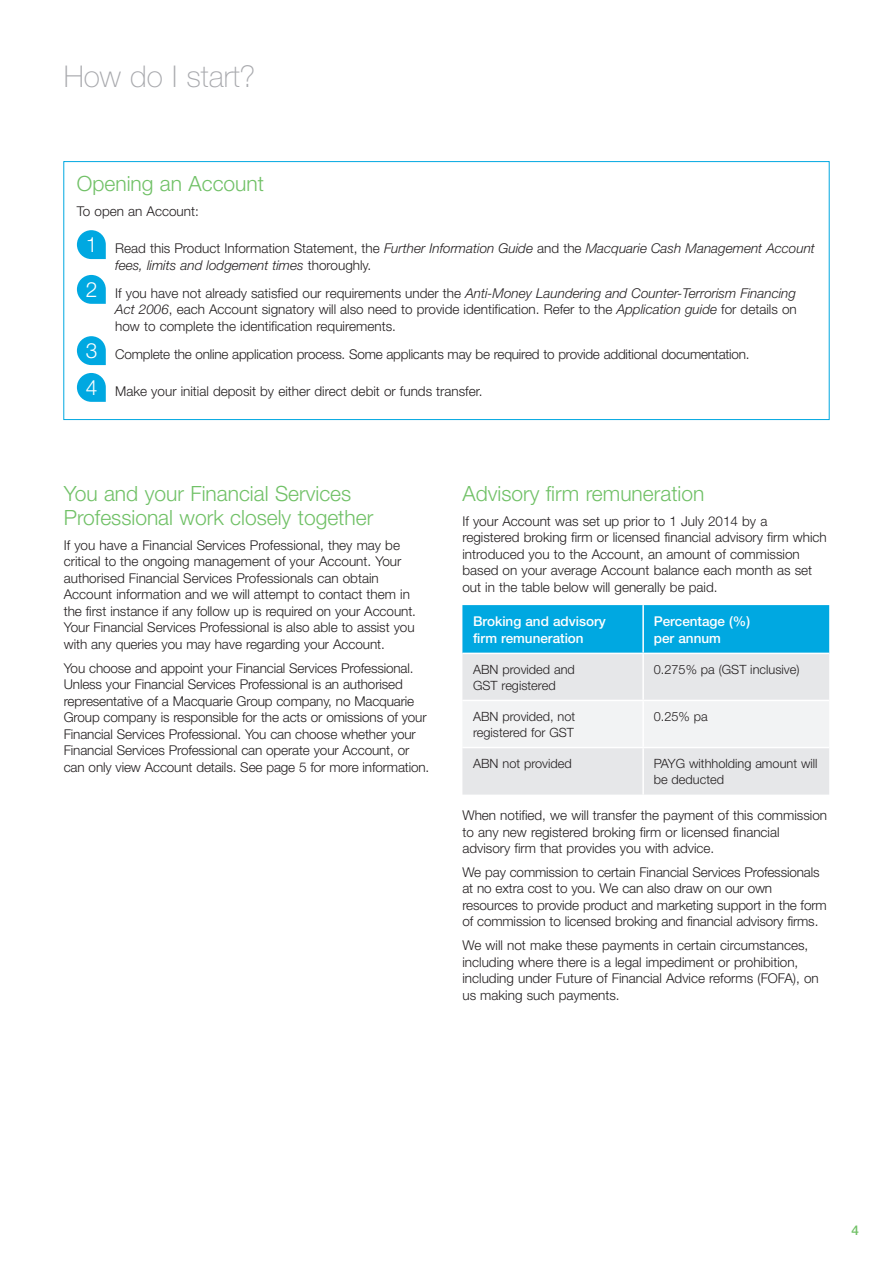
<style>
.page{position:relative;width:893px;height:1263px;background:#fff}
.page>*{position:absolute;margin:0;border:0;box-sizing:border-box;transform-origin:0 0}
.t1{font:100 30px "Helvetica Neue";color:#a8a9ad}
.t2{font:300 21px/24px "Helvetica Neue";color:#71c167}
.t3{font:300 13.5px/16.5px "Helvetica Neue";letter-spacing:-.005em;color:#231f20}
.t4{font:italic 300 13.5px/16.5px "Helvetica Neue";color:#231f20}
.t5{font:500 13.5px/16.5px "Helvetica Neue";color:#fff}
.t6{font:500 13.5px "Helvetica Neue";color:#71c167}
.t7{font:300 12.75px/15.8px "Helvetica Neue";color:#231f20}
.s1{font-style:normal;font-size:21px;color:#fff}
.s2{font-style:normal}
.s3{font-size:21px;color:#fff}
.s4{font-style:italic}
</style>
<div class="page">
<svg style="left:77px;top:230px;width:29px;height:29px"></svg>
<svg style="left:77px;top:275px;width:29px;height:29px"></svg>
<svg style="left:77px;top:336px;width:29px;height:29px"></svg>
<svg style="left:77px;top:373px;width:29px;height:29px"></svg>
<div style="left:63px;top:161px;width:767px;height:259px;border:1px solid #00a8e1"></div>
<div style="left:462px;top:605px;width:367px;height:48px;background:#00a8e1"></div>
<div style="left:462px;top:654px;width:367px;height:141px;background:#e6e7e9"></div>
<div style="left:462px;top:701px;width:367px;height:46px;background:#f2f3f4"></div>
<hr style="left:642px;top:605px;width:2px;height:48px;background:#fff">
<hr style="left:642px;top:654px;width:2px;height:46px;background:#fff">
<hr style="left:462px;top:700px;width:181px;height:1px;background:#fff">
<hr style="left:643px;top:700px;width:186px;height:1px;background:#fff">
<hr style="left:642px;top:701px;width:2px;height:46px;background:#fff">
<hr style="left:462px;top:747px;width:181px;height:1px;background:#fff">
<hr style="left:643px;top:747px;width:186px;height:1px;background:#fff">
<hr style="left:642px;top:748px;width:2px;height:47px;background:#fff">
<h1 class="t1" style="left:64px;top:60px;width:193px">How do I start?</h1>
<h2 class="t2" style="left:77px;top:171px;width:189px">Opening an Account</h2>
<p class="t3" style="left:77px;top:203px;width:123px">To open an Account:</p>
<p class="t4" style="left:115px;top:240px;width:701px;text-indent:-29px"><span class="s1">1</span> <span class="s2">Read this Product Information Statement, the</span> Further Information Guide <span class="s2">and the</span> Macquarie Cash Management Account fees, limits and lodgement times <span class="s2">thoroughly.</span></p>
<p class="t3" style="left:115px;top:284px;width:683px;text-align:justify;text-indent:-29px"><span class="s3">2</span> If you have not already satisfied our requirements under the <span class="s4">Anti-Money Laundering and Counter-Terrorism Financing Act 2006</span>, each Account signatory will also need to provide identification. Refer to the <span class="s4">Application guide</span> for details on how to complete the identification requirements.</p>
<p class="t3" style="left:86px;top:346px;width:665px"><span class="s3">3</span> Complete the online application process. Some applicants may be required to provide additional documentation.</p>
<p class="t3" style="left:86px;top:382px;width:398px"><span class="s3">4</span> Make your initial deposit by either direct debit or funds transfer.</p>
<h2 class="t2" style="left:64px;top:481px;width:311px">You and your Financial Services<br>Professional work closely together</h2>
<p class="t3" style="left:64px;top:536px;width:354px">If you have a Financial Services Professional, they may be critical to the ongoing management of your Account. Your authorised Financial Services Professionals can obtain Account information and we will attempt to contact them in the first instance if any follow up is required on your Account.<br>Your Financial Services Professional is also able to assist you with any queries you may have regarding your Account.</p>
<p class="t3" style="left:64px;top:659px;width:367px">You choose and appoint your Financial Services Professional.<br>Unless your Financial Services Professional is an authorised representative of a Macquarie Group company, no Macquarie Group company is responsible for the acts or omissions of your Financial Services Professional. You can choose whether your Financial Services Professional can operate your Account, or can only view Account details. See page 5 for more information.</p>
<h2 class="t2" style="left:462px;top:481px;width:243px">Advisory firm remuneration</h2>
<p class="t3" style="left:462px;top:512px;width:366px">If your Account was set up prior to 1 July 2014 by a registered broking firm or licensed financial advisory firm which introduced you to the Account, an amount of commission based on your average Account balance each month as set out in the table below will generally be paid.</p>
<p class="t5" style="left:473px;top:613px;width:134px">Broking and advisory firm remuneration</p>
<p class="t5" style="left:654px;top:613px;width:98px">Percentage (%) per annum</p>
<p class="t7" style="left:473px;top:661px;width:103px">ABN provided and<br>GST registered</p>
<p class="t7" style="left:654px;top:661px;width:147px">0.275% pa (GST inclusive)</p>
<p class="t7" style="left:473px;top:708px;width:104px">ABN provided, not registered for GST</p>
<p class="t7" style="left:654px;top:708px;width:55px">0.25% pa</p>
<p class="t7" style="left:473px;top:755px;width:100px">ABN not provided</p>
<p class="t7" style="left:654px;top:755px;width:165px">PAYG withholding amount will be deducted</p>
<p class="t3" style="left:462px;top:807px;width:366px">When notified, we will transfer the payment of this commission to any new registered broking firm or licensed financial advisory firm that provides you with advice.</p>
<p class="t3" style="left:462px;top:863px;width:366px">We pay commission to certain Financial Services Professionals at no extra cost to you. We can also draw on our own resources to provide product and marketing support in the form of commission to licensed broking and financial advisory firms.</p>
<p class="t3" style="left:462px;top:937px;width:358px">We will not make these payments in certain circumstances, including where there is a legal impediment or prohibition, including under Future of Financial Advice reforms (FOFA), on us making such payments.</p>
<p class="t6" style="left:851px;top:1222px;width:9px">4</p>
</div>
